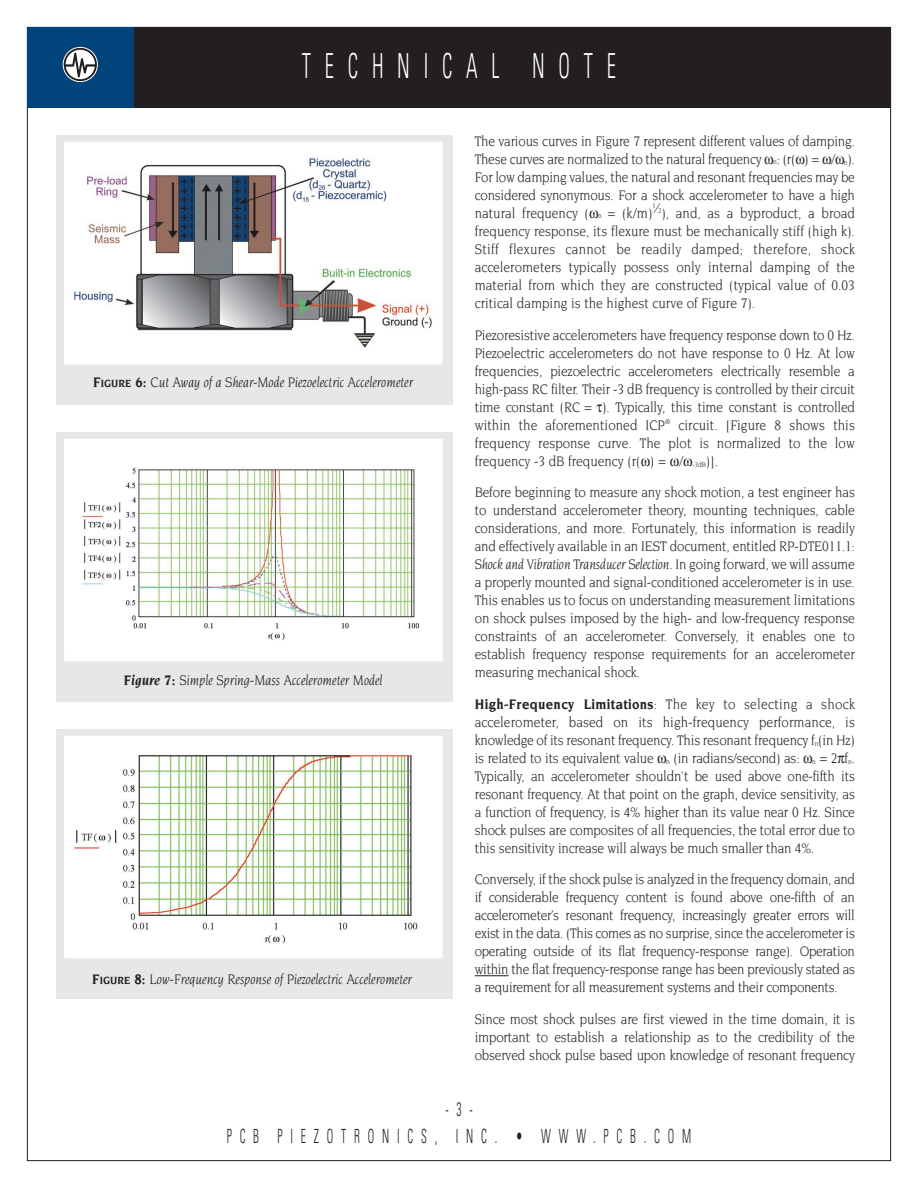
<style>
.page{position:relative;width:918px;height:1188px;background:#fff}
.page>*{position:absolute;margin:0;border:0;box-sizing:border-box;transform-origin:0 0}
.t1{font:300 condensed 34.5px "Univers";letter-spacing:.665em;color:#fff;scale:.6 1}
.t2{font:300 condensed 19.5px "Univers";letter-spacing:.665em;color:#231f20;scale:.6 1}
.t3{font:15px/18px "Novarese";letter-spacing:-.015em;color:#231f20;text-align:justify;scale:.89 1}
.t4{font:italic 15px "Novarese";color:#231f20;scale:.89 1}
.s1{font-weight:700}
.s2{font-weight:700;font-size:11.25px}
.s3{font-size:7.5px}
.s4{font-style:italic}
</style>
<div class="page">
<div style="left:56px;top:729px;width:396px;height:270px;background:#e6e7e9"></div>
<div style="left:65px;top:736px;width:377px;height:222px;background:#fff"></div>
<img style="left:74px;top:755px;width:344px;height:189px">
<div style="left:64px;top:736px;width:379px;height:222px;border:2px solid #fff"></div>
<div style="left:56px;top:135px;width:396px;height:270px;background:#e6e7e9"></div>
<img style="left:67px;top:145px;width:373px;height:216px">
<div style="left:64px;top:142px;width:379px;height:222px;border:2px solid #fff"></div>
<div style="left:56px;top:432px;width:396px;height:270px;background:#e6e7e9"></div>
<div style="left:65px;top:440px;width:377px;height:221px;background:#fff"></div>
<img style="left:82px;top:468px;width:337px;height:172px">
<div style="left:64px;top:439px;width:379px;height:222px;border:2px solid #fff"></div>
<div style="left:27px;top:27px;width:864px;height:81px;background:#231f20"></div>
<div style="left:27px;top:27px;width:107px;height:81px;background:#00447b"></div>
<svg style="left:63px;top:47px;width:34px;height:35px"></svg>
<div style="left:63px;top:47px;width:35px;height:35px;border:1px solid #fff;border-radius:50%"></div>
<svg style="left:66px;top:50px;width:29px;height:29px"></svg>
<hr style="left:475px;top:975px;width:34px;height:1px;background:#231f20">
<h1 class="t1" style="left:302px;top:54px;width:525px">TECHNICAL NOTE</h1>
<p class="t4" style="left:93px;top:376px;width:361px"><span class="s1">F</span><span class="s2">IGURE</span> <span class="s1">6:</span> Cut Away of a Shear-Mode Piezoelectric Accelerometer</p>
<p class="t4" style="left:124px;top:674px;width:292px"><span class="s1">Figure 7:</span> Simple Spring-Mass Accelerometer Model</p>
<p class="t4" style="left:92px;top:973px;width:361px"><span class="s1">F</span><span class="s2">IGURE</span> <span class="s1">8:</span> Low-Frequency Response of Piezoelectric Accelerometer</p>
<p class="t3" style="left:475px;top:133px;width:429px">The various curves in Figure 7 represent different values of damping.<br>These curves are normalized to the natural frequency <span class="s3">n</span>: (r( ) = / <span class="s3">n</span>).<br>For low damping values, the natural and resonant frequencies may be considered synonymous. For a shock accelerometer to have a high natural frequency ( <span class="s3">n</span> = (k/m)<sup>1</sup>⁄<sup>2</sup>), and, as a byproduct, a broad frequency response, its flexure must be mechanically stiff (high k).<br>Stiff flexures cannot be readily damped; therefore, shock accelerometers typically possess only internal damping of the material from which they are constructed (typical value of 0.03 critical damping is the highest curve of Figure 7).</p>
<p class="t3" style="left:475px;top:327px;width:429px">Piezoresistive accelerometers have frequency response down to 0 Hz.<br>Piezoelectric accelerometers do not have response to 0 Hz. At low frequencies, piezoelectric accelerometers electrically resemble a high-pass RC filter. Their -3 dB frequency is controlled by their circuit time constant (RC = ). Typically, this time constant is controlled within the aforementioned ICP<sup>®</sup> circuit. [Figure 8 shows this frequency response curve. The plot is normalized to the low frequency -3 dB frequency (r( ) = / <span class="s3">-3dB</span>)].</p>
<p class="t3" style="left:475px;top:484px;width:429px">Before beginning to measure any shock motion, a test engineer has to understand accelerometer theory, mounting techniques, cable considerations, and more. Fortunately, this information is readily and effectively available in an IEST document, entitled RP-DTE011.1:<br><span class="s4">Shock and Vibration Transducer Selection.</span> In going forward, we will assume a properly mounted and signal-conditioned accelerometer is in use.<br>This enables us to focus on understanding measurement limitations on shock pulses imposed by the high- and low-frequency response constraints of an accelerometer. Conversely, it enables one to establish frequency response requirements for an accelerometer measuring mechanical shock.</p>
<p class="t3" style="left:475px;top:696px;width:429px"><span class="s1">High-Frequency Limitations</span>: The key to selecting a shock accelerometer, based on its high-frequency performance, is knowledge of its resonant frequency. This resonant frequency f<span class="s3">n</span>(in Hz) is related to its equivalent value <span class="s3">n</span> (in radians/second) as: <span class="s3">n</span> = 2 f<span class="s3">n</span>.<br>Typically, an accelerometer shouldn’t be used above one-fifth its resonant frequency. At that point on the graph, device sensitivity, as a function of frequency, is 4% higher than its value near 0 Hz. Since shock pulses are composites of all frequencies, the total error due to this sensitivity increase will always be much smaller than 4%.</p>
<p class="t3" style="left:475px;top:871px;width:429px">Conversely, if the shock pulse is analyzed in the frequency domain, and if considerable frequency content is found above one-fifth of an accelerometer’s resonant frequency, increasingly greater errors will exist in the data. (This comes as no surprise, since the accelerometer is operating outside of its flat frequency-response range). Operation within the flat frequency-response range has been previously stated as a requirement for all measurement systems and their components.</p>
<p class="t3" style="left:475px;top:1011px;width:429px">Since most shock pulses are first viewed in the time domain, it is important to establish a relationship as to the credibility of the observed shock pulse based upon knowledge of resonant frequency</p>
<h2 class="t2" style="left:445px;top:1102px;width:47px">-3-</h2>
<h2 class="t2" style="left:227px;top:1129px;width:776px">PCB PIEZOTRONICS, INC. • WWW.PCB.COM</h2>
</div>
